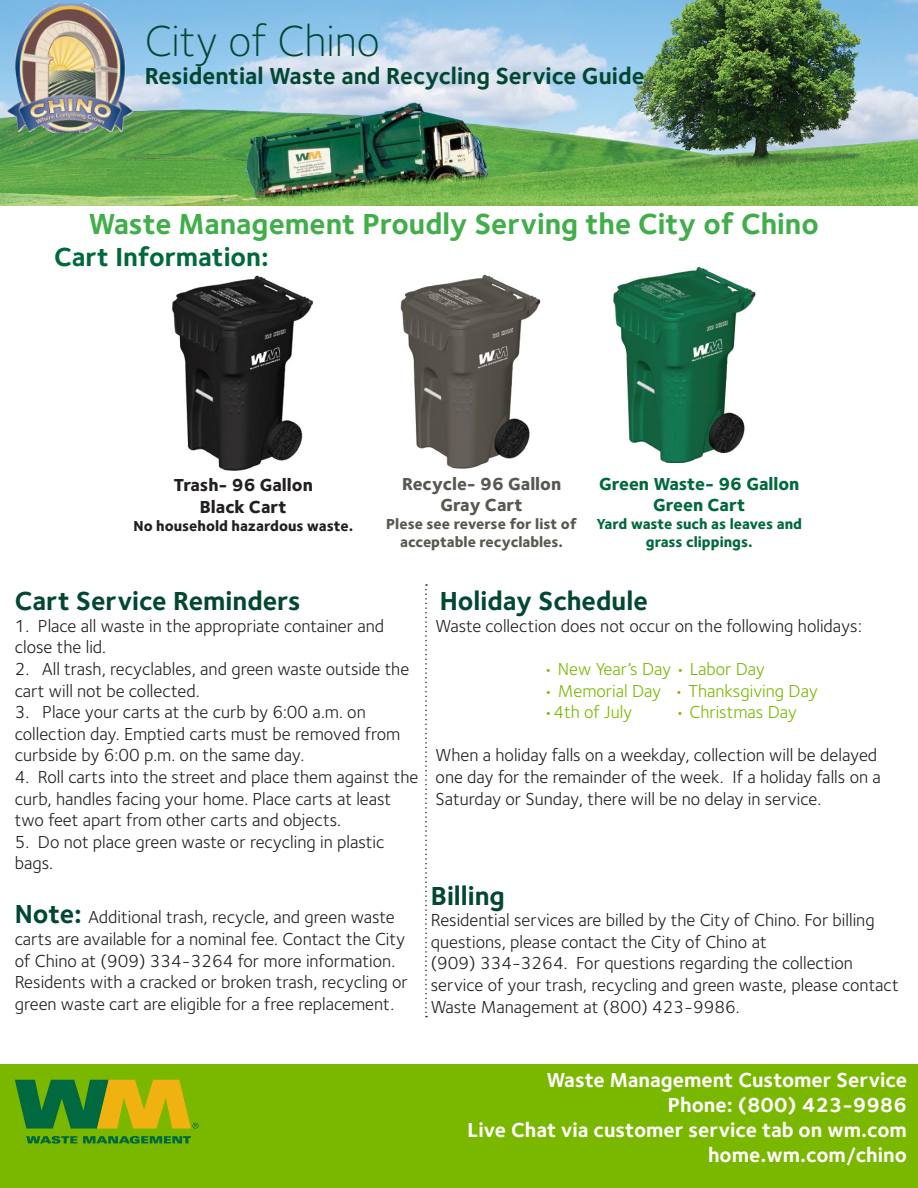
<style>
.page{position:relative;width:918px;height:1188px;background:#fff}
.page>*{position:absolute;margin:0;border:0;box-sizing:border-box;transform-origin:0 0}
.t1{font:300 45px "Foundry Sterling";color:#024731}
.t2{font:700 30px "Foundry Sterling";color:#40ae49}
.t3{font:700 27px "Foundry Sterling";color:#024731}
.t4{font:700 27px "Foundry Sterling";color:#00693c}
.t5{font:700 24px "Foundry Sterling";color:#024731}
.t6{font:700 21px "Foundry Sterling";color:#fff}
.t7{font:18px/21.6px "Foundry Sterling";color:#231f20}
.t8{font:18px "Foundry Sterling";color:#7ab800}
.t9{font:800 18px "Foundry Sterling";color:#00693c}
.t10{font:800 18px "Foundry Sterling";color:#57584f}
.t11{font:800 18px "Foundry Sterling";color:#231f20}
.t12{font:800 15px/18px "Foundry Sterling";color:#57584f;text-align:center}
.t13{font:800 15px/18px "Foundry Sterling";color:#00693c;text-align:center}
.t14{font:800 15px "Foundry Sterling";color:#231f20}
.s1{font-weight:700;font-size:27px;color:#024731}
</style>
<div class="page">
<div style="left:0;top:1065px;width:918px;height:123px;background:#7ab800"></div>
<svg style="left:26px;top:1136px;width:51px;height:8px"></svg>
<svg style="left:83px;top:1136px;width:108px;height:8px"></svg>
<svg style="left:15px;top:1080px;width:184px;height:49px"></svg>
<svg style="left:425px;top:584px;width:2px;height:433px"></svg>
<img style="left:0;top:0;width:918px;height:205px">
<img style="left:172px;top:275px;width:141px;height:196px">
<img style="left:400px;top:274px;width:141px;height:195px">
<img style="left:613px;top:267px;width:143px;height:196px">
<img style="left:7px;top:3px;width:126px;height:130px">
<p class="t1" style="left:145px;top:15px;width:237px">City of Chino</p>
<p class="t5" style="left:145px;top:62px;width:501px">Residential Waste and Recycling Service Guide</p>
<p class="t2" style="left:88px;top:206px;width:732px">Waste Management Proudly Serving the City of Chino</p>
<p class="t4" style="left:54px;top:241px;width:216px">Cart Information:</p>
<p class="t11" style="left:174px;top:474px;width:141px">Trash- 96 Gallon</p>
<p class="t11" style="left:200px;top:496px;width:88px">Black Cart</p>
<p class="t14" style="left:134px;top:517px;width:221px">No household hazardous waste.</p>
<p class="t10" style="left:402px;top:473px;width:161px">Recycle- 96 Gallon</p>
<p class="t10" style="left:440px;top:494px;width:84px">Gray Cart</p>
<p class="t12" style="left:386px;top:516px;width:193px">Plese see reverse for list of acceptable recyclables.</p>
<p class="t9" style="left:599px;top:473px;width:202px">Green Waste- 96 Gallon</p>
<p class="t9" style="left:653px;top:494px;width:94px">Green Cart</p>
<p class="t13" style="left:597px;top:516px;width:207px">Yard waste such as leaves and grass clippings.</p>
<p class="t3" style="left:15px;top:585px;width:287px">Cart Service Reminders</p>
<p class="t7" style="left:15px;top:615px;width:371px">1. Place all waste in the appropriate container and close the lid.</p>
<p class="t7" style="left:15px;top:658px;width:396px">2. All trash, recyclables, and green waste outside the cart will not be collected.</p>
<p class="t7" style="left:15px;top:701px;width:352px">3. Place your carts at the curb by 6:00 a.m. on</p>
<p class="t7" style="left:15px;top:723px;width:387px">collection day. Emptied carts must be removed from curbside by 6:00 p.m. on the same day.</p>
<p class="t7" style="left:15px;top:766px;width:405px">4. Roll carts into the street and place them against the curb, handles facing your home. Place carts at least two feet apart from other carts and objects.</p>
<p class="t7" style="left:15px;top:831px;width:371px">5. Do not place green waste or recycling in plastic bags.</p>
<p class="t7" style="left:15px;top:907px;width:394px"><span class="s1">Note:</span> Additional trash, recycle, and green waste carts are available for a nominal fee. Contact the City of Chino at (909) 334-3264 for more information.<br>Residents with a cracked or broken trash, recycling or green waste cart are eligible for a free replacement.</p>
<p class="t3" style="left:440px;top:585px;width:210px">Holiday Schedule</p>
<p class="t7" style="left:436px;top:615px;width:428px">Waste collection does not occur on the following holidays:</p>
<p class="t8" style="left:544px;top:659px;width:223px">• New Year’s Day • Labor Day</p>
<p class="t8" style="left:544px;top:680px;width:276px">• Memorial Day • Thanksgiving Day</p>
<p class="t8" style="left:544px;top:702px;width:90px">•4th of July</p>
<p class="t8" style="left:675px;top:702px;width:123px">• Christmas Day</p>
<p class="t7" style="left:436px;top:745px;width:447px">When a holiday falls on a weekday, collection will be delayed one day for the remainder of the week. If a holiday falls on a</p>
<p class="t7" style="left:436px;top:788px;width:387px">Saturday or Sunday, there will be no delay in service.</p>
<p class="t3" style="left:431px;top:879px;width:76px">Billing</p>
<p class="t7" style="left:431px;top:910px;width:445px">Residential services are billed by the City of Chino. For billing questions, please contact the City of Chino at</p>
<p class="t7" style="left:431px;top:953px;width:424px">(909) 334-3264. For questions regarding the collection</p>
<p class="t7" style="left:431px;top:974px;width:470px">service of your trash, recycling and green waste, please contact<br>Waste Management at (800) 423-9986.</p>
<p class="t6" style="left:547px;top:1067px;width:362px">Waste Management Customer Service</p>
<p class="t6" style="left:668px;top:1092px;width:241px">Phone: (800) 423-9986</p>
<p class="t6" style="left:468px;top:1117px;width:441px">Live Chat via customer service tab on wm.com</p>
<p class="t6" style="left:708px;top:1143px;width:200px">home.wm.com/chino</p>
</div>
